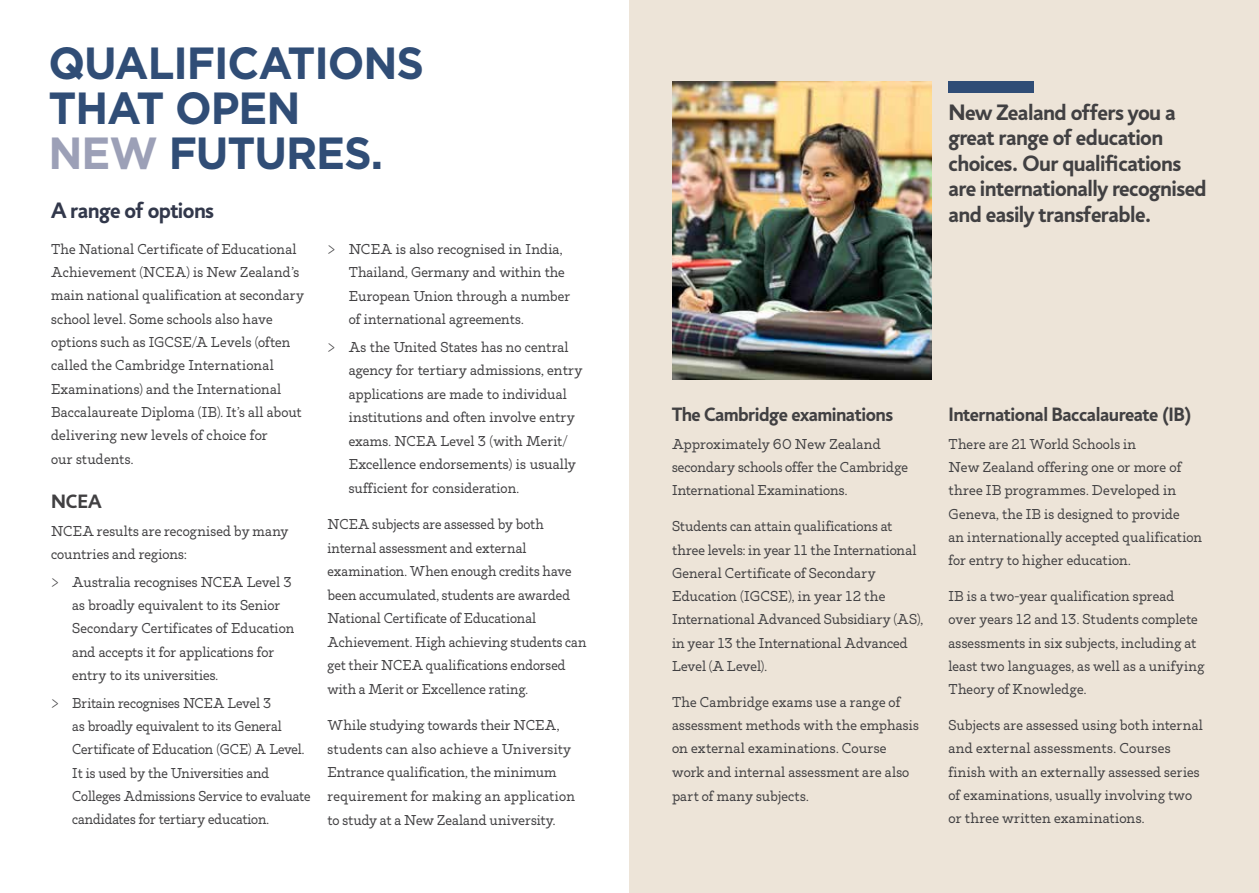
<style>
.page{position:relative;width:1259px;height:893px;background:#fff}
.page>*{position:absolute;margin:0;border:0;box-sizing:border-box;transform-origin:0 0}
.t1{font:700 45px/45px "Gotham";letter-spacing:-.025em;color:#304d76;scale:.96 1}
.t2{font:700 22.5px/25.5px "Jigsaw";letter-spacing:-.025em;color:#414042}
.t3{font:700 22.5px "Jigsaw";letter-spacing:-.025em;color:#32384b}
.t4{font:700 19.5px "Jigsaw";letter-spacing:-.025em;color:#414042}
.t5{font:14.25px/23.2px "Veritas Slab";letter-spacing:.005em;color:#414042}
.s1{color:#9ca0b7}
</style>
<div class="page">
<div style="left:629px;top:0;width:630px;height:893px;background:#ede4d8"></div>
<div style="left:948px;top:82px;width:86px;height:11px;background:#304d76"></div>
<img style="left:672px;top:82px;width:260px;height:298px">
<h1 class="t1" style="left:48px;top:40px;width:393px">QUALIFICATIONS<br>THAT OPEN<br><span class="s1">NEW</span> FUTURES.</h1>
<h2 class="t3" style="left:51px;top:196px;width:165px">A range of options</h2>
<p class="t5" style="left:51px;top:237px;width:255px">The National Certificate of Educational Achievement (NCEA) is New Zealand’s main national qualification at secondary school level. Some schools also have options such as IGCSE/A Levels (often called the Cambridge International Examinations) and the International Baccalaureate Diploma (IB). It’s all about delivering new levels of choice for<br>our students.</p>
<h3 class="t4" style="left:51px;top:490px;width:52px">NCEA</h3>
<p class="t5" style="left:51px;top:520px;width:239px">NCEA results are recognised by many countries and regions:</p>
<p class="t5" style="left:72px;top:570px;width:224px;text-indent:-21px">&gt; Australia recognises NCEA Level 3 as broadly equivalent to its Senior Secondary Certificates of Education and accepts it for applications for entry to its universities.</p>
<p class="t5" style="left:72px;top:691px;width:240px;text-indent:-21px">&gt; Britain recognises NCEA Level 3<br>as broadly equivalent to its General Certificate of Education (GCE) A Level.<br>It is used by the Universities and Colleges Admissions Service to evaluate candidates for tertiary education.</p>
<p class="t5" style="left:349px;top:237px;width:223px;text-indent:-21px">&gt; NCEA is also recognised in India,<br>Thailand, Germany and within the<br>European Union through a number of international agreements.</p>
<p class="t5" style="left:349px;top:335px;width:235px;text-indent:-21px">&gt; As the United States has no central agency for tertiary admissions, entry applications are made to individual institutions and often involve entry exams. NCEA Level 3 (with Merit/ Excellence endorsements) is usually sufficient for consideration.</p>
<p class="t5" style="left:327px;top:513px;width:261px">NCEA subjects are assessed by both internal assessment and external examination. When enough credits have been accumulated, students are awarded National Certificate of Educational Achievement. High achieving students can get their NCEA qualifications endorsed with a Merit or Excellence rating.</p>
<p class="t5" style="left:327px;top:713px;width:249px;line-height:23.7px">While studying towards their NCEA, students can also achieve a University Entrance qualification, the minimum requirement for making an application to study at a New Zealand university.</p>
<h2 class="t2" style="left:948px;top:99px;width:260px">New Zealand offers you a great range of education choices. Our qualifications are internationally recognised and easily transferable.</h2>
<h3 class="t4" style="left:672px;top:403px;width:222px">The Cambridge examinations</h3>
<p class="t5" style="left:672px;top:432px;width:237px">Approximately 60 New Zealand secondary schools offer the Cambridge<br>International Examinations.</p>
<p class="t5" style="left:672px;top:515px;width:253px">Students can attain qualifications at three levels: in year 11 the International General Certificate of Secondary Education (IGCSE), in year 12 the International Advanced Subsidiary (AS), in year 13 the International Advanced Level (A Level).</p>
<p class="t5" style="left:672px;top:690px;width:248px">The Cambridge exams use a range of assessment methods with the emphasis on external examinations. Course work and internal assessment are also part of many subjects.</p>
<h3 class="t4" style="left:948px;top:403px;width:245px">International Baccalaureate (IB)</h3>
<p class="t5" style="left:948px;top:432px;width:255px">There are 21 World Schools in<br>New Zealand offering one or more of three IB programmes. Developed in Geneva, the IB is designed to provide<br>an internationally accepted qualification for entry to higher education.</p>
<p class="t5" style="left:948px;top:585px;width:257px">IB is a two-year qualification spread over years 12 and 13. Students complete assessments in six subjects, including at least two languages, as well as a unifying Theory of Knowledge.</p>
<p class="t5" style="left:948px;top:714px;width:256px">Subjects are assessed using both internal and external assessments. Courses finish with an externally assessed series of examinations, usually involving two or three written examinations.</p>
</div>
